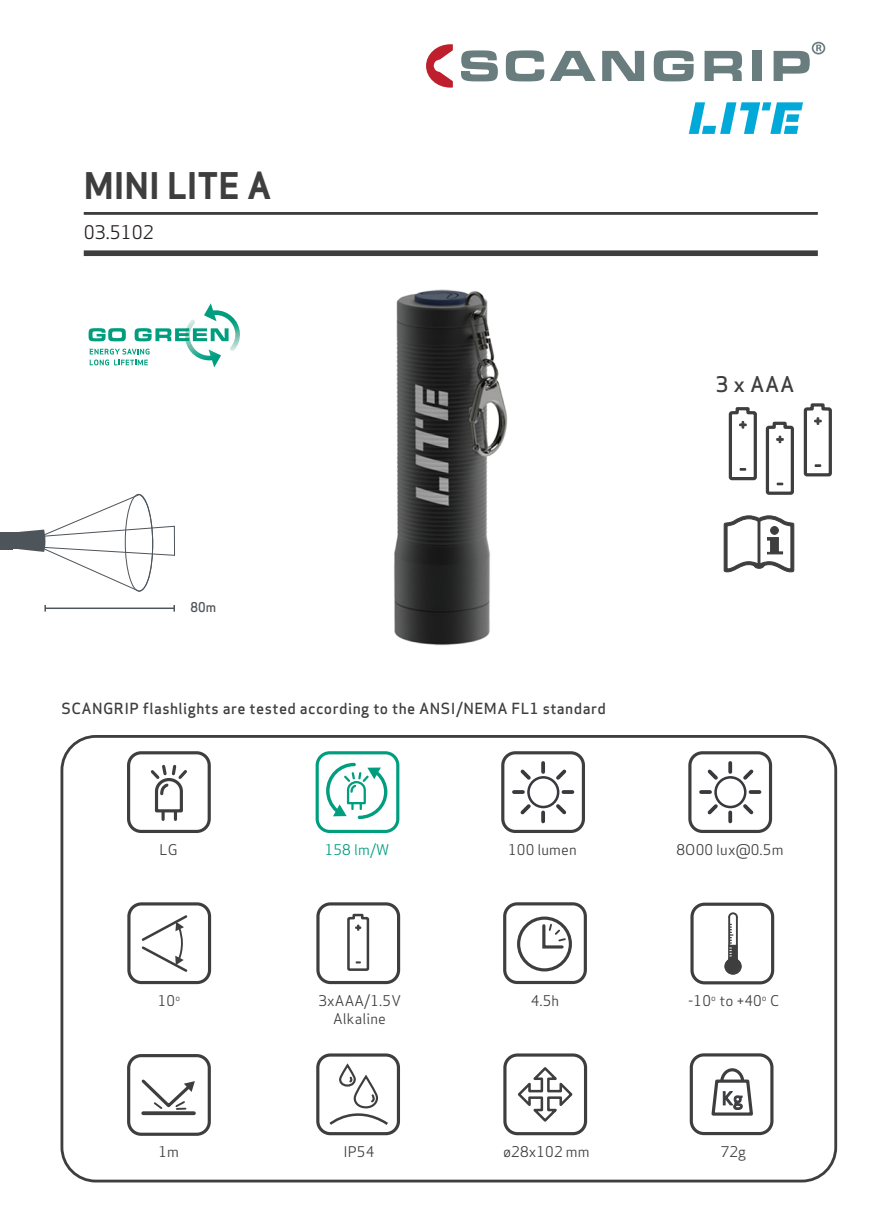
<style>
.page{position:relative;width:893px;height:1208px;background:#fff}
.page>*{position:absolute;margin:0;border:0;box-sizing:border-box;transform-origin:0 0}
.t1{font:700 36px "Apex Sans";color:#3e3e3f}
.t2{font:500 21px "Apex Sans";color:#3e3e3f}
.t3{font:18.3px "Apex Sans";color:#231f20}
.t4{font:500 15px "Apex Sans";letter-spacing:.03em;color:#3e3e3f}
.t5{font:14.4px "Apex Sans";letter-spacing:.01em;color:#3e3e3f}
.t6{font:14.4px "Apex Sans";color:#009e7f}
.t7{font:500 13.2px "Apex Sans";color:#4d545a;scale:.96 1}
</style>
<div class="page">
<svg style="left:426px;top:44px;width:27px;height:44px"></svg>
<svg style="left:461px;top:50px;width:37px;height:31px"></svg>
<svg style="left:506px;top:50px;width:38px;height:31px"></svg>
<svg style="left:550px;top:51px;width:46px;height:30px"></svg>
<svg style="left:602px;top:51px;width:42px;height:30px"></svg>
<svg style="left:654px;top:50px;width:40px;height:31px"></svg>
<svg style="left:704px;top:51px;width:38px;height:30px"></svg>
<div style="left:752px;top:51px;width:10px;height:30px;background:#697d7f"></div>
<svg style="left:774px;top:42px;width:51px;height:39px"></svg>
<svg style="left:689px;top:102px;width:114px;height:32px"></svg>
<div style="left:690px;top:902px;width:84px;height:82px;border:3px solid #3e3e3f;border-radius:13px"></div>
<svg style="left:724px;top:912px;width:18px;height:63px"></svg>
<div style="left:316px;top:1053px;width:84px;height:82px;border:3px solid #3e3e3f;border-radius:13px"></div>
<div style="left:338px;top:1064px;width:18px;height:22px;border:2px solid #3e3e3f;border-radius:7px"></div>
<svg style="left:329px;top:1075px;width:59px;height:50px"></svg>
<div style="left:503px;top:1053px;width:84px;height:82px;border:3px solid #3e3e3f;border-radius:13px"></div>
<svg style="left:517px;top:1067px;width:56px;height:55px"></svg>
<div style="left:501px;top:751px;width:84px;height:82px;border:3px solid #3e3e3f;border-radius:13px"></div>
<div style="left:527px;top:776px;width:32px;height:32px;background:#fff;border:3px solid #38383d;border-radius:50%"></div>
<svg style="left:541px;top:763px;width:4px;height:9px"></svg>
<svg style="left:541px;top:812px;width:4px;height:9px"></svg>
<svg style="left:563px;top:790px;width:9px;height:4px"></svg>
<svg style="left:514px;top:790px;width:9px;height:4px"></svg>
<svg style="left:553px;top:769px;width:14px;height:14px"></svg>
<svg style="left:520px;top:800px;width:14px;height:15px"></svg>
<svg style="left:553px;top:800px;width:14px;height:15px"></svg>
<svg style="left:520px;top:769px;width:14px;height:14px"></svg>
<div style="left:84px;top:250px;width:734px;height:6px;background:#3e3e3f"></div>
<hr style="left:84px;top:212px;width:734px;height:3px;background:#3e3e3f">
<div style="left:61px;top:735px;width:776px;height:447px;border:3px solid #3e3e3f;border-radius:34px"></div>
<svg style="left:724px;top:515px;width:70px;height:57px"></svg>
<div style="left:503px;top:902px;width:84px;height:82px;border:3px solid #3e3e3f;border-radius:13px"></div>
<div style="left:517px;top:916px;width:55px;height:55px;border:3px solid #3e3e3f;border-radius:50%"></div>
<svg style="left:542px;top:922px;width:25px;height:27px"></svg>
<div style="left:690px;top:1053px;width:83px;height:82px;border:3px solid #3e3e3f;border-radius:13px"></div>
<svg style="left:722px;top:1069px;width:21px;height:25px"></svg>
<div style="left:720px;top:1068px;width:24px;height:28px;border:3px solid #3e3e3f;border-radius:50%"></div>
<svg style="left:711px;top:1078px;width:42px;height:38px"></svg>
<div style="left:127px;top:751px;width:84px;height:82px;border:3px solid #3e3e3f;border-radius:13px"></div>
<svg style="left:150px;top:764px;width:37px;height:55px"></svg>
<div style="left:127px;top:902px;width:84px;height:82px;border:3px solid #3e3e3f;border-radius:13px"></div>
<svg style="left:141px;top:915px;width:47px;height:57px"></svg>
<div style="left:127px;top:1054px;width:84px;height:81px;border:3px solid #3e3e3f;border-radius:13px"></div>
<svg style="left:143px;top:1111px;width:51px;height:4px"></svg>
<svg style="left:141px;top:1079px;width:54px;height:31px"></svg>
<div style="left:316px;top:902px;width:84px;height:82px;border:3px solid #3e3e3f;border-radius:13px"></div>
<svg style="left:347px;top:913px;width:23px;height:58px"></svg>
<svg style="left:0;top:493px;width:175px;height:119px"></svg>
<svg style="left:728px;top:407px;width:29px;height:74px"></svg>
<svg style="left:765px;top:421px;width:29px;height:74px"></svg>
<div style="left:688px;top:751px;width:84px;height:82px;border:3px solid #3e3e3f;border-radius:13px"></div>
<div style="left:714px;top:776px;width:32px;height:32px;background:#fff;border:3px solid #38383d;border-radius:50%"></div>
<svg style="left:728px;top:763px;width:4px;height:9px"></svg>
<svg style="left:728px;top:812px;width:4px;height:9px"></svg>
<svg style="left:750px;top:790px;width:9px;height:4px"></svg>
<svg style="left:701px;top:790px;width:9px;height:4px"></svg>
<svg style="left:740px;top:769px;width:14px;height:14px"></svg>
<svg style="left:707px;top:800px;width:14px;height:15px"></svg>
<svg style="left:740px;top:800px;width:14px;height:15px"></svg>
<svg style="left:707px;top:769px;width:14px;height:14px"></svg>
<svg style="left:803px;top:403px;width:29px;height:74px"></svg>
<div style="left:316px;top:751px;width:83px;height:82px;border:3px solid #009e7f;border-radius:13px"></div>
<svg style="left:326px;top:763px;width:61px;height:56px"></svg>
<svg style="left:89px;top:303px;width:151px;height:64px"></svg>
<img style="left:394px;top:289px;width:114px;height:357px">
<p class="t1" style="left:84px;top:163px;width:189px">MINI LITE A</p>
<p class="t3" style="left:84px;top:218px;width:72px">03.5102</p>
<p class="t7" style="left:190px;top:595px;width:28px">80m</p>
<p class="t4" style="left:62px;top:695px;width:546px">SCANGRIP flashlights are tested according to the ANSI/NEMA FL1 standard</p>
<p class="t2" style="left:716px;top:365px;width:80px">3 x AAA</p>
<p class="t6" style="left:325px;top:837px;width:66px">158 lm/W</p>
<p class="t5" style="left:676px;top:837px;width:108px">8O00 lux@0.5m</p>
<p class="t5" style="left:160px;top:837px;width:20px">LG</p>
<p class="t5" style="left:508px;top:837px;width:70px">100 lumen</p>
<p class="t5" style="left:158px;top:988px;width:24px">10<sup>o</sup></p>
<p class="t5" style="left:158px;top:1139px;width:22px">1m</p>
<p class="t5" style="left:319px;top:988px;width:84px">3xAAA/1.5V</p>
<p class="t5" style="left:333px;top:1006px;width:54px">Alkaline</p>
<p class="t5" style="left:531px;top:988px;width:30px">4.5h</p>
<p class="t5" style="left:688px;top:988px;width:93px">-10<sup>o</sup> to +40<sup>o</sup> C</p>
<p class="t5" style="left:343px;top:1139px;width:32px">IP54</p>
<p class="t5" style="left:503px;top:1139px;width:88px">ø28x102 mm</p>
<p class="t5" style="left:721px;top:1139px;width:27px">72g</p>
</div>
